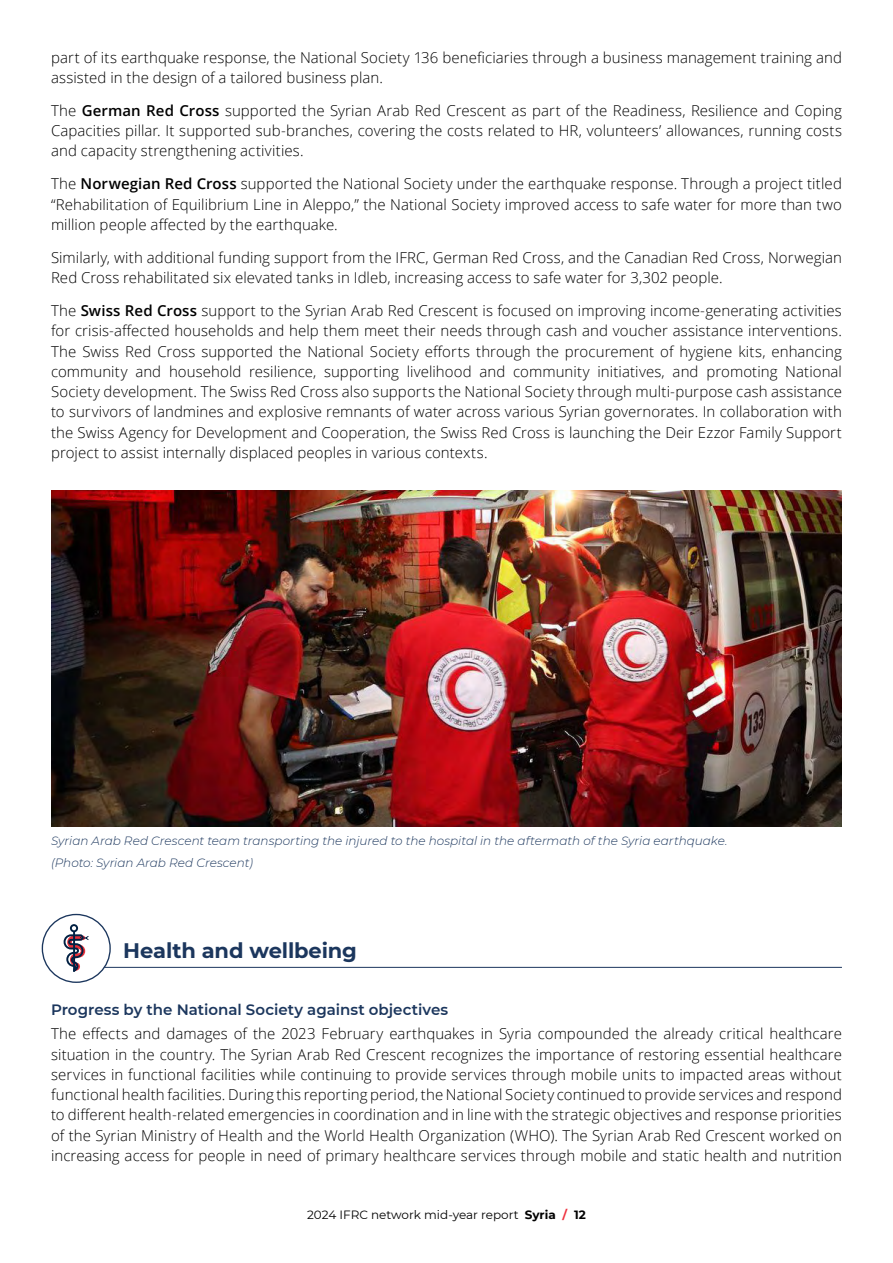
<style>
.page{position:relative;width:893px;height:1263px;background:#fff}
.page>*{position:absolute;margin:0;border:0;box-sizing:border-box;transform-origin:0 0}
.t1{font:700 21px "Montserrat";letter-spacing:-.01em;color:#1b365d}
.t2{font:300 15px/20.2px "Open Sans";letter-spacing:.005em;color:#000;text-align:justify}
.t3{font:600 15px "Montserrat";color:#1b365d}
.t4{font:italic 300 12px/22.2px "Montserrat";letter-spacing:-.005em;color:#1b365d}
.t5{font:12px "Montserrat";color:#000}
.s1{font-weight:600}
.s2{font-weight:700}
.s3{font-weight:700;color:#ef3340}
</style>
<div class="page">
<hr style="left:51px;top:967px;width:791px;height:1px;background:#1b365d">
<img style="left:51px;top:491px;width:791px;height:336px">
<div style="left:42px;top:914px;width:68px;height:68px;background:#fff;border-radius:50%"></div>
<div style="left:70px;top:924px;width:8px;height:8px;border:2px solid #012042;border-radius:50%"></div>
<hr style="left:73px;top:931px;width:2px;height:41px;background:#012042">
<svg style="left:63px;top:933px;width:26px;height:39px"></svg>
<div style="left:42px;top:914px;width:69px;height:69px;border:1px solid #1b365d;border-radius:50%"></div>
<p class="t2" style="left:51px;top:47px;width:792px">part of its earthquake response, the National Society 136 beneficiaries through a business management training and assisted in the design of a tailored business plan.</p>
<p class="t2" style="left:51px;top:100px;width:792px">The <span class="s1">German Red Cross</span> supported the Syrian Arab Red Crescent as part of the Readiness, Resilience and Coping Capacities pillar. It supported sub-branches, covering the costs related to HR, volunteers’ allowances, running costs and capacity strengthening activities.</p>
<p class="t2" style="left:51px;top:173px;width:792px">The <span class="s1">Norwegian Red Cross</span> supported the National Society under the earthquake response. Through a project titled “Rehabilitation of Equilibrium Line in Aleppo,” the National Society improved access to safe water for more than two million people affected by the earthquake.</p>
<p class="t2" style="left:51px;top:247px;width:792px">Similarly, with additional funding support from the IFRC, German Red Cross, and the Canadian Red Cross, Norwegian<br>Red Cross rehabilitated six elevated tanks in Idleb, increasing access to safe water for 3,302 people.</p>
<p class="t2" style="left:51px;top:300px;width:792px">The <span class="s1">Swiss Red Cross</span> support to the Syrian Arab Red Crescent is focused on improving income-generating activities for crisis-affected households and help them meet their needs through cash and voucher assistance interventions.<br>The Swiss Red Cross supported the National Society efforts through the procurement of hygiene kits, enhancing community and household resilience, supporting livelihood and community initiatives, and promoting National Society development. The Swiss Red Cross also supports the National Society through multi-purpose cash assistance to survivors of landmines and explosive remnants of water across various Syrian governorates. In collaboration with the Swiss Agency for Development and Cooperation, the Swiss Red Cross is launching the Deir Ezzor Family Support project to assist internally displaced peoples in various contexts.</p>
<p class="t4" style="left:51px;top:829px;width:678px">Syrian Arab Red Crescent team transporting the injured to the hospital in the aftermath of the Syria earthquake. (Photo: Syrian Arab Red Crescent)</p>
<h1 class="t1" style="left:123px;top:936px;width:235px">Health and wellbeing</h1>
<p class="t3" style="left:51px;top:999px;width:399px">Progress by the National Society against objectives</p>
<p class="t2" style="left:51px;top:1023px;width:792px">The effects and damages of the 2023 February earthquakes in Syria compounded the already critical healthcare situation in the country. The Syrian Arab Red Crescent recognizes the importance of restoring essential healthcare services in functional facilities while continuing to provide services through mobile units to impacted areas without functional health facilities. During this reporting period, the National Society continued to provide services and respond to different health-related emergencies in coordination and in line with the strategic objectives and response priorities of the Syrian Ministry of Health and the World Health Organization (WHO). The Syrian Arab Red Crescent worked on increasing access for people in need of primary healthcare services through mobile and static health and nutrition</p>
<p class="t5" style="left:307px;top:1206px;width:280px">2024 IFRC network mid-year report <span class="s2">Syria</span> <span class="s3">/</span> <span class="s2">12</span></p>
</div>
